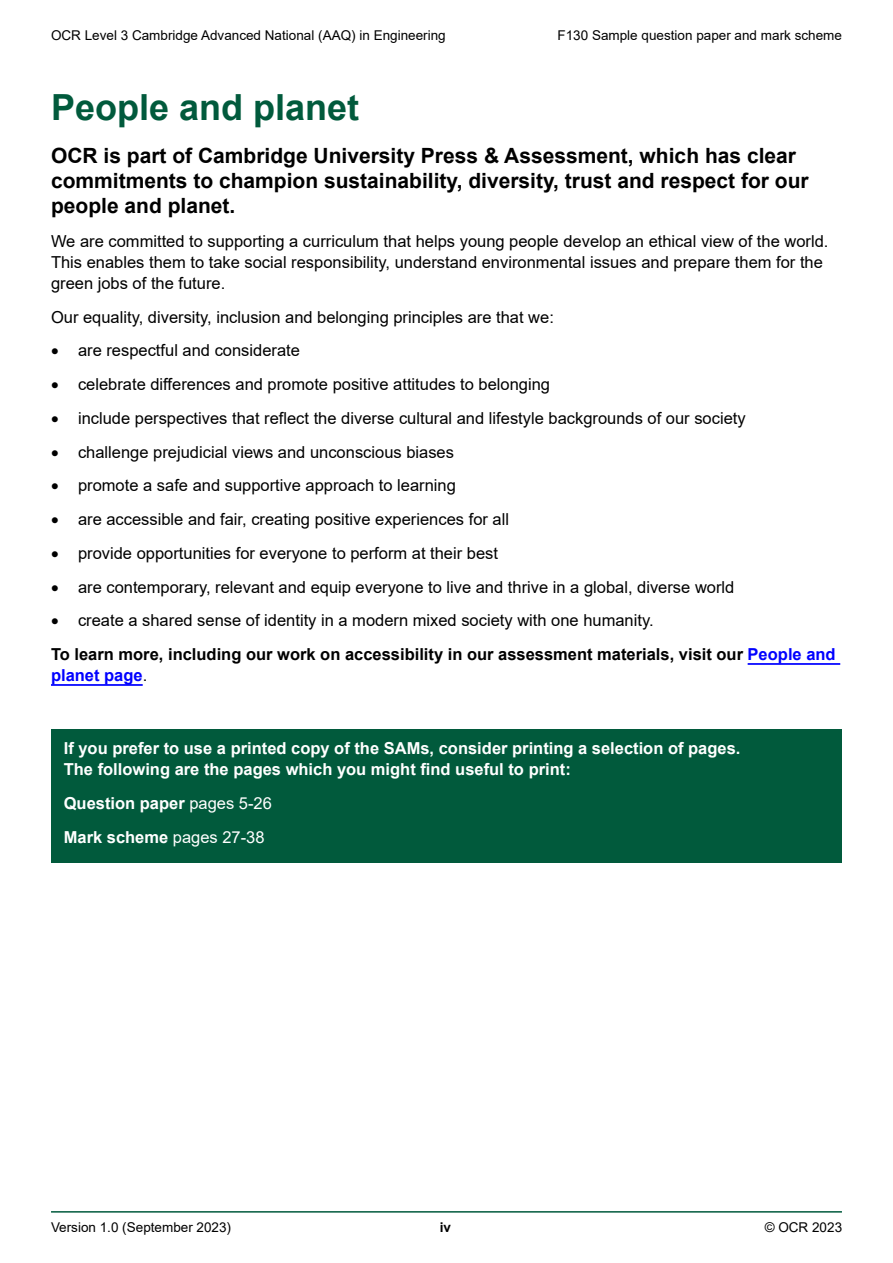
<style>
.page{position:relative;width:893px;height:1263px;background:#fff}
.page>*{position:absolute;margin:0;border:0;box-sizing:border-box;transform-origin:0 0}
.Heading_1{font:700 36px "Arial";color:#015a3c}
.t1{font:700 21px/25.2px "Arial";color:#000}
.t2{font:16.5px/21px "Arial";color:#000}
.t3{font:700 16.5px/21px "Arial";color:#fff}
.t4{font:700 16.5px/21px "Arial";color:#000}
.t5{font:13.5px "Arial";color:#000}
.t6{font:700 13.5px "Arial";color:#000}
.s1{color:#00f}
.s2{font-weight:400}
</style>
<div class="page">
<hr style="left:51px;top:1211px;width:791px;height:1px;background:#015a3c">
<hr style="left:748px;top:663px;width:92px;height:2px;background:#00f">
<hr style="left:51px;top:684px;width:92px;height:2px;background:#00f">
<div style="left:51px;top:729px;width:791px;height:134px;background:#015a3c"></div>
<p class="t5" style="left:51px;top:26px;width:396px">OCR Level 3 Cambridge Advanced National (AAQ) in Engineering</p>
<p class="t5" style="left:557px;top:26px;width:286px">F130 Sample question paper and mark scheme</p>
<p class="Heading_1" style="left:51px;top:82px;width:310px">People and planet</p>
<p class="t1" style="left:51px;top:143px;width:759px">OCR is part of Cambridge University Press &amp; Assessment, which has clear commitments to champion sustainability, diversity, trust and respect for our people and planet.</p>
<p class="t2" style="left:51px;top:230px;width:779px">We are committed to supporting a curriculum that helps young people develop an ethical view of the world.<br>This enables them to take social responsibility, understand environmental issues and prepare them for the green jobs of the future.</p>
<p class="t2" style="left:51px;top:306px;width:504px">Our equality, diversity, inclusion and belonging principles are that we:</p>
<p class="t2" style="left:51px;top:340px;width:250px">• are respectful and considerate</p>
<p class="t2" style="left:51px;top:374px;width:501px">• celebrate differences and promote positive attitudes to belonging</p>
<p class="t2" style="left:51px;top:407px;width:696px">• include perspectives that reflect the diverse cultural and lifestyle backgrounds of our society</p>
<p class="t2" style="left:51px;top:441px;width:404px">• challenge prejudicial views and unconscious biases</p>
<p class="t2" style="left:51px;top:475px;width:406px">• promote a safe and supportive approach to learning</p>
<p class="t2" style="left:51px;top:509px;width:460px">• are accessible and fair, creating positive experiences for all</p>
<p class="t2" style="left:51px;top:542px;width:449px">• provide opportunities for everyone to perform at their best</p>
<p class="t2" style="left:51px;top:576px;width:685px">• are contemporary, relevant and equip everyone to live and thrive in a global, diverse world</p>
<p class="t2" style="left:51px;top:610px;width:604px">• create a shared sense of identity in a modern mixed society with one humanity.</p>
<p class="t4" style="left:51px;top:644px;width:786px">To learn more, including our work on accessibility in our assessment materials, visit our <span class="s1">People and planet page</span><span class="s2">.</span></p>
<p class="t3" style="left:64px;top:738px;width:678px">If you prefer to use a printed copy of the SAMs, consider printing a selection of pages.<br>The following are the pages which you might find useful to print:</p>
<p class="t3" style="left:64px;top:793px;width:210px">Question paper <span class="s2">pages 5-26</span></p>
<p class="t3" style="left:64px;top:826px;width:202px">Mark scheme <span class="s2">pages 27-38</span></p>
<p class="t5" style="left:51px;top:1218px;width:182px">Version 1.0 (September 2023)</p>
<p class="t6" style="left:440px;top:1218px;width:13px">iv</p>
<p class="t5" style="left:765px;top:1218px;width:79px">© OCR 2023</p>
</div>
